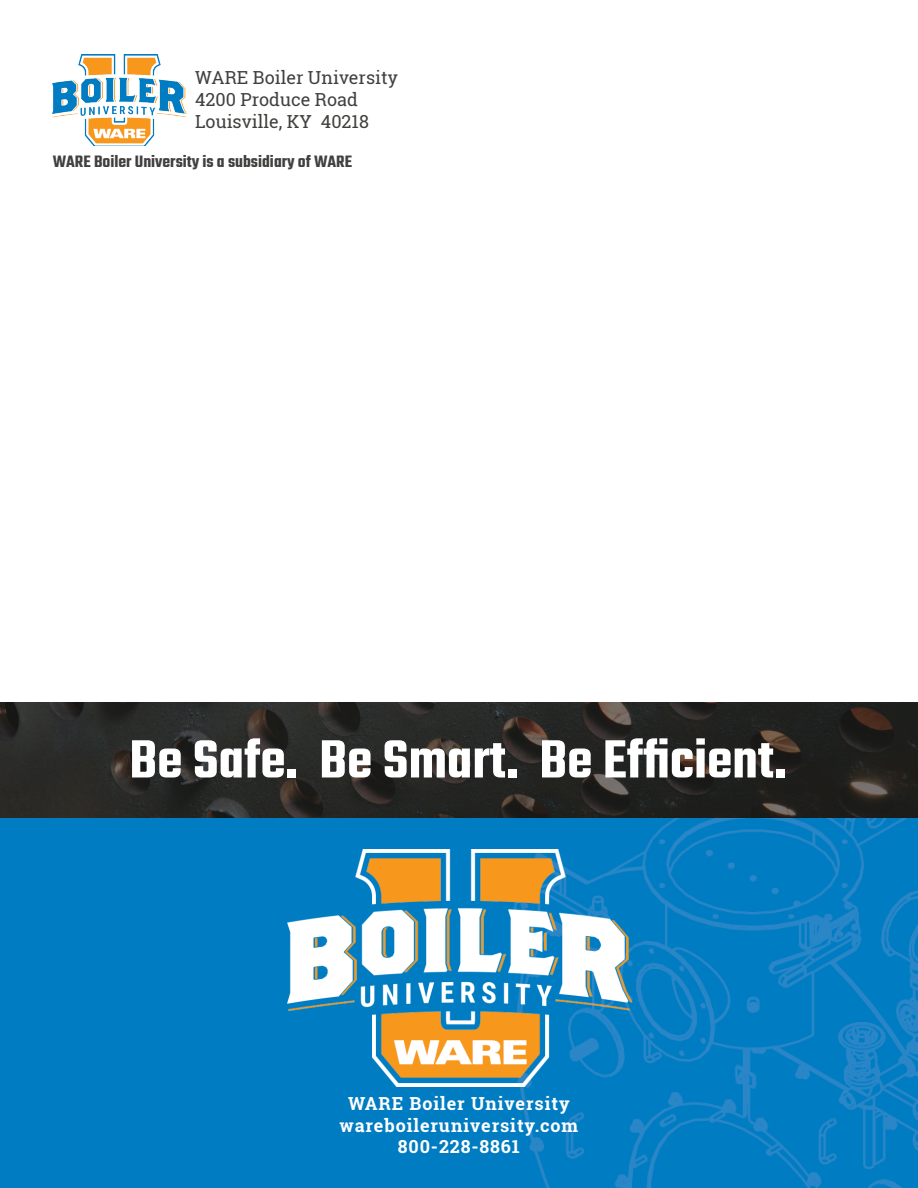
<style>
.page{position:relative;width:918px;height:1188px;background:#fff}
.page>*{position:absolute;margin:0;border:0;box-sizing:border-box;transform-origin:0 0}
.t1{font:600 58.5px "Teko";color:#fff}
.t2{font:700 18px "Roboto Slab";letter-spacing:.05em;color:#fff}
.t3{font:18px "Roboto Slab";color:#41403e}
.t4{font:600 18px "Teko";color:#41403e}
</style>
<div class="page">
<img style="left:52px;top:55px;width:134px;height:91px">
<img style="left:0;top:703px;width:918px;height:485px">
<img style="left:287px;top:850px;width:346px;height:236px">
<p class="t3" style="left:195px;top:66px;width:204px">WARE Boiler University</p>
<p class="t3" style="left:195px;top:87px;width:164px">4200 Produce Road</p>
<p class="t3" style="left:195px;top:109px;width:175px">Louisville, KY 40218</p>
<p class="t4" style="left:53px;top:151px;width:301px">WARE Boiler University is a subsidiary of WARE</p>
<p class="t1" style="left:129px;top:724px;width:659px">Be Safe. Be Smart. Be Efficient.</p>
<p class="t2" style="left:348px;top:1091px;width:223px">WARE Boiler University</p>
<p class="t2" style="left:339px;top:1113px;width:240px">wareboileruniversity.com</p>
<p class="t2" style="left:398px;top:1135px;width:123px">800-228-8861</p>
</div>
